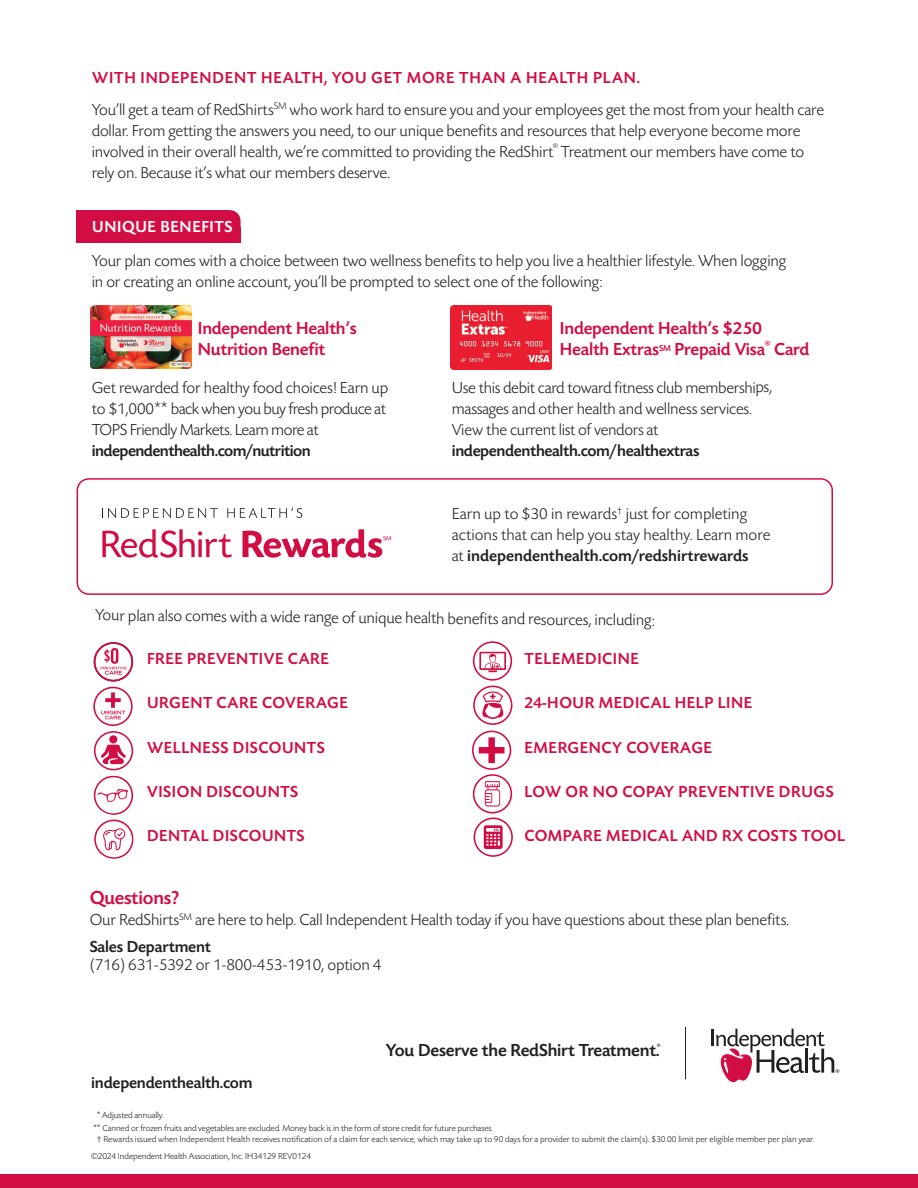
<style>
.page{position:relative;width:918px;height:1188px;background:#fff}
.page>*{position:absolute;margin:0;border:0;box-sizing:border-box;transform-origin:0 0}
.t1{font:500 19.5px "Today Sans Now Pro";letter-spacing:-.01em;color:#d20d44}
.t2{font:500 18px/21px "Today Sans Now Pro";letter-spacing:-.01em;color:#d20d44}
.t3{font:500 18px "Today Sans Now Pro";letter-spacing:-.01em;color:#231f20}
.t4{font:300 16.5px/21px "Today Sans Now Pro";letter-spacing:-.01em;color:#231f20}
.t5{font:500 16.5px "Today Sans Now Pro";letter-spacing:.035em;color:#d20d44}
.t6{font:300 16.5px/21px "Today Sans Now Pro";letter-spacing:-.03em;color:#231f20}
.t7{font:500 16.5px "Today Sans Now Pro";letter-spacing:-.02em;color:#231f20}
.t8{font:500 16.5px "Today Sans Now Pro";letter-spacing:.04em;color:#fff}
.t9{font:300 9px/12.6px "Today Sans Now Pro";letter-spacing:-.01em;color:#231f20}
.t10{font:500 6.9px "Today Sans Now Pro";color:#231f20}
.s1{font-weight:500;color:#d20d44}
.s2{font-weight:500}
</style>
<div class="page">
<svg style="left:712px;top:1029px;width:127px;height:53px"></svg>
<hr style="left:685px;top:1027px;width:1px;height:52px;background:#231f20">
<div style="left:0;top:1175px;width:918px;height:13px;background:#d20d44"></div>
<img style="left:90px;top:305px;width:101px;height:64px">
<img style="left:451px;top:306px;width:101px;height:63px">
<div style="left:77px;top:210px;width:152px;height:33px;background:#d20d44"></div>
<div style="left:124px;top:227px;width:117px;height:16px;background:#d20d44"></div>
<div style="left:194px;top:210px;width:47px;height:33px;background:#d20d44;border-radius:11px"></div>
<svg style="left:93px;top:642px;width:41px;height:217px"></svg>
<svg style="left:472px;top:641px;width:41px;height:216px"></svg>
<svg style="left:77px;top:478px;width:756px;height:117px"></svg>
<svg style="left:102px;top:529px;width:130px;height:29px"></svg>
<svg style="left:102px;top:508px;width:116px;height:10px"></svg>
<svg style="left:227px;top:507px;width:75px;height:11px"></svg>
<svg style="left:242px;top:529px;width:149px;height:29px"></svg>
<p class="t4" style="left:92px;top:64px;width:734px;line-height:31.5px"><span class="s1">WITH INDEPENDENT HEALTH, YOU GET MORE THAN A HEALTH PLAN.<br></span>You’ll get a team of RedShirts<sup>SM</sup> who work hard to ensure you and your employees get the most from your health care</p>
<p class="t4" style="left:92px;top:122px;width:714px">dollar. From getting the answers you need, to our unique benefits and resources that help everyone become more involved in their overall health, we’re committed to providing the RedShirt<sup>®</sup> Treatment our members have come to rely on. Because it’s what our members deserve.</p>
<p class="t8" style="left:92px;top:217px;width:142px">UNIQUE BENEFITS</p>
<p class="t4" style="left:92px;top:251px;width:696px">Your plan comes with a choice between two wellness benefits to help you live a healthier lifestyle. When logging in or creating an online account, you’ll be prompted to select one of the following:</p>
<p class="t2" style="left:198px;top:317px;width:160px">Independent Health’s<br>Nutrition Benefit</p>
<p class="t6" style="left:92px;top:378px;width:298px">Get rewarded for healthy food choices! Earn up to $1,000** back when you buy fresh produce at<br>TOPS Friendly Markets. Learn more at</p>
<p class="t7" style="left:92px;top:440px;width:221px">independenthealth.com/nutrition</p>
<p class="t2" style="left:560px;top:317px;width:251px">Independent Health’s $250<br>Health Extras<sup>SM</sup> Prepaid Visa<sup>®</sup> Card</p>
<p class="t4" style="left:452px;top:378px;width:322px">Use this debit card toward fitness club memberships, massages and other health and wellness services.<br>View the current list of vendors at</p>
<p class="t7" style="left:452px;top:440px;width:249px">independenthealth.com/healthextras</p>
<p class="t4" style="left:452px;top:504px;width:320px">Earn up to $30 in rewards<sup>†</sup> just for completing actions that can help you stay healthy. Learn more at <span class="s2">independenthealth.com/redshirtrewards</span></p>
<p class="t4" style="left:95px;top:604px;width:561px;rotate:1deg">Your plan also comes with a wide range of unique health benefi ts and resources, including:</p>
<p class="t5" style="left:147px;top:649px;width:183px">FREE PREVENTIVE CARE</p>
<p class="t5" style="left:147px;top:693px;width:202px">URGENT CARE COVERAGE</p>
<p class="t5" style="left:147px;top:737px;width:179px">WELLNESS DISCOUNTS</p>
<p class="t5" style="left:147px;top:782px;width:153px">VISION DISCOUNTS</p>
<p class="t5" style="left:147px;top:826px;width:159px">DENTAL DISCOUNTS</p>
<p class="t5" style="left:524px;top:649px;width:116px">TELEMEDICINE</p>
<p class="t5" style="left:524px;top:693px;width:230px">24-HOUR MEDICAL HELP LINE</p>
<p class="t5" style="left:524px;top:737px;width:189px">EMERGENCY COVERAGE</p>
<p class="t5" style="left:524px;top:782px;width:311px">LOW OR NO COPAY PREVENTIVE DRUGS</p>
<p class="t5" style="left:524px;top:826px;width:322px">COMPARE MEDICAL AND RX COSTS TOOL</p>
<p class="t1" style="left:90px;top:886px;width:91px">Questions?</p>
<p class="t4" style="left:90px;top:908px;width:701px;line-height:27px">Our RedShirts<sup>SM</sup> are here to help. Call Independent Health today if you have questions about these plan benefits.<br><span class="s2">Sales Department</span></p>
<p class="t4" style="left:90px;top:956px;width:293px">(716) 631-5392 or 1-800-453-1910, option 4</p>
<p class="t7" style="left:91px;top:1073px;width:163px">independenthealth.com</p>
<p class="t3" style="left:386px;top:1040px;width:275px">You Deserve the RedShirt Treatment.</p>
<p class="t10" style="left:657px;top:1042px;width:5px">®</p>
<p class="t9" style="left:93px;top:1110px;width:402px;text-indent:3px">* Adjusted annually.<br>** Canned or frozen fruits and vegetables are excluded. Money back is in the form of store credit for future purchases.</p>
<p class="t9" style="left:92px;top:1131px;width:724px;line-height:17.4px;text-indent:5px">† Rewards issued when Independent Health receives notification of a claim for each service, which may take up to 90 days for a provider to submit the claim(s). $30.00 limit per eligible member per plan year. ©2024 Independent Health Association, Inc. IH34129 REV0124</p>
</div>
